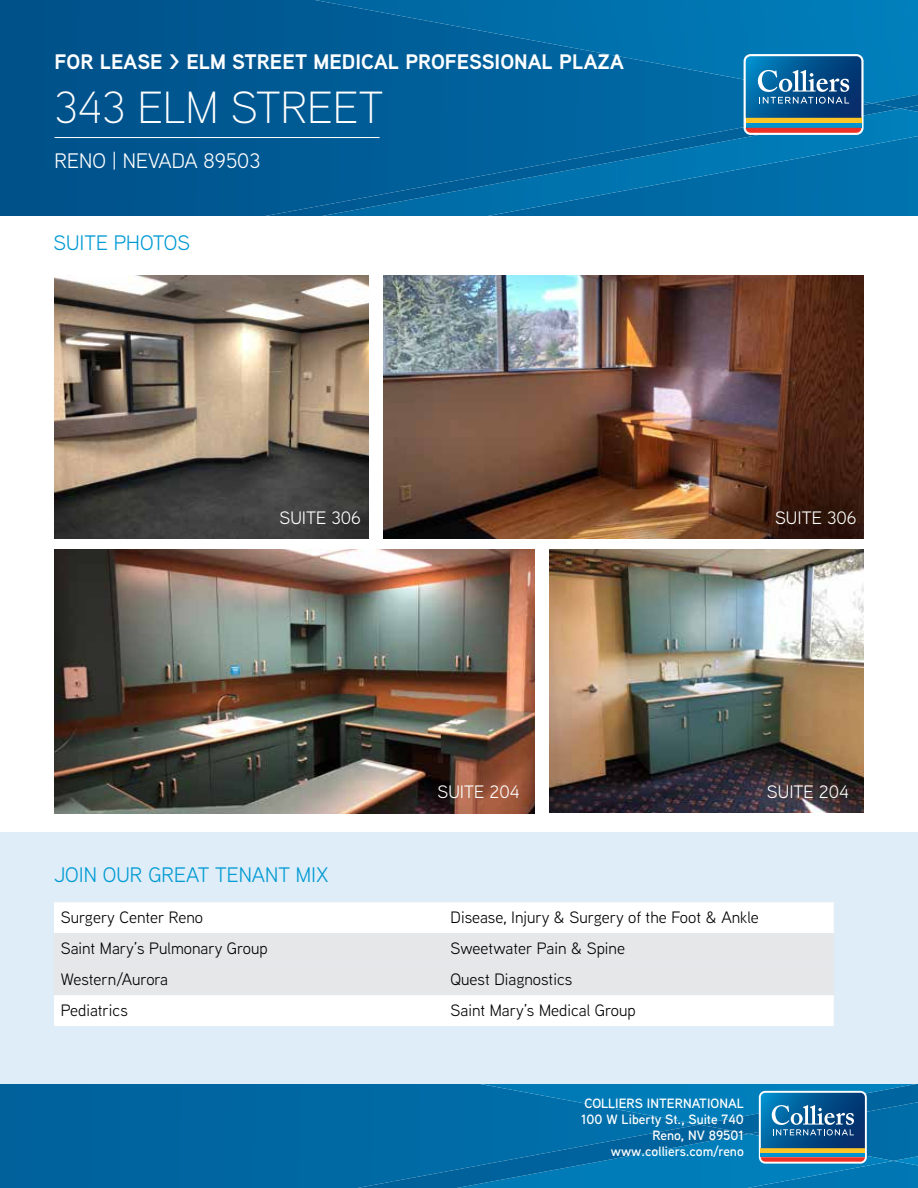
<style>
.page{position:relative;width:918px;height:1188px;background:#fff}
.page>*{position:absolute;margin:0;border:0;box-sizing:border-box;transform-origin:0 0}
.t1{font:300 45px "Aaux Next";color:#fff}
.t2{font:700 21px "Aaux Next";color:#fff}
.t3{font:21px "Aaux Next";color:#009ad4}
.t4{font:21px "Aaux Next";color:#fff}
.t5{font:18px "Aaux Next";color:#fff}
.t6{font:16.5px "Aaux Next";color:#000}
.t7{font:600 13.5px/16.2px "Aaux Next";color:#fff;text-align:right}
</style>
<div class="page">
<div style="left:0;top:1083px;width:272px;height:105px;background:#00649f"></div>
<div style="left:272px;top:1083px;width:646px;height:105px;background:#0069a4"></div>
<img style="left:893px;top:1164px;width:25px;height:1px">
<img style="left:459px;top:1083px;width:459px;height:42px">
<img style="left:749px;top:1164px;width:144px;height:24px">
<img style="left:357px;top:1181px;width:35px;height:7px">
<img style="left:392px;top:1125px;width:357px;height:63px">
<div style="left:0;top:832px;width:918px;height:251px;background:#deedf7"></div>
<svg style="left:699px;top:1084px;width:219px;height:80px;background:#2176a4"></svg>
<div style="left:54px;top:902px;width:780px;height:124px;background:#fff"></div>
<div style="left:54px;top:933px;width:780px;height:62px;background:#e6e7e8"></div>
<img style="left:54px;top:275px;width:314px;height:263px">
<img style="left:550px;top:549px;width:314px;height:264px">
<img style="left:383px;top:276px;width:481px;height:263px">
<img style="left:54px;top:550px;width:481px;height:263px">
<div style="left:0;top:0;width:314px;height:216px;background:#00558e"></div>
<div style="left:314px;top:0;width:52px;height:202px;background:#005c95"></div>
<div style="left:366px;top:54px;width:263px;height:162px;background:#00619c"></div>
<div style="left:629px;top:103px;width:289px;height:113px;background:#006fab"></div>
<img style="left:315px;top:0;width:603px;height:5px">
<img style="left:338px;top:4px;width:580px;height:50px">
<img style="left:602px;top:53px;width:316px;height:50px">
<img style="left:872px;top:95px;width:46px;height:14px">
<img style="left:616px;top:122px;width:211px;height:70px">
<img style="left:826px;top:109px;width:92px;height:44px">
<img style="left:354px;top:171px;width:211px;height:45px">
<img style="left:564px;top:165px;width:53px;height:37px">
<img style="left:343px;top:212px;width:13px;height:4px">
<img style="left:596px;top:136px;width:102px;height:29px">
<img style="left:697px;top:103px;width:204px;height:43px">
<img style="left:342px;top:183px;width:103px;height:29px">
<img style="left:444px;top:155px;width:153px;height:38px">
<img style="left:265px;top:202px;width:78px;height:14px">
<svg style="left:744px;top:54px;width:120px;height:81px;background:#477696"></svg>
<hr style="left:55px;top:137px;width:325px;height:1px;background:#fff">
<p class="t2" style="left:55px;top:47px;width:571px">FOR LEASE &gt; ELM STREET MEDICAL PROFESSIONAL PLAZA</p>
<h1 class="t1" style="left:55px;top:77px;width:330px">343 ELM STREET</h1>
<p class="t4" style="left:55px;top:146px;width:207px">RENO | NEVADA 89503</p>
<p class="t3" style="left:53px;top:229px;width:138px">SUITE PHOTOS</p>
<p class="t5" style="left:280px;top:506px;width:83px">SUITE 306</p>
<p class="t5" style="left:775px;top:506px;width:83px">SUITE 306</p>
<p class="t5" style="left:438px;top:780px;width:84px">SUITE 204</p>
<p class="t5" style="left:767px;top:780px;width:84px">SUITE 204</p>
<p class="t3" style="left:54px;top:861px;width:276px">JOIN OUR GREAT TENANT MIX</p>
<p class="t6" style="left:61px;top:907px;width:144px">Surgery Center Reno</p>
<p class="t6" style="left:451px;top:907px;width:310px">Disease, Injury &amp; Surgery of the Foot &amp; Ankle</p>
<p class="t6" style="left:61px;top:938px;width:208px">Saint Mary’s Pulmonary Group</p>
<p class="t6" style="left:451px;top:938px;width:176px">Sweetwater Pain &amp; Spine</p>
<p class="t6" style="left:61px;top:969px;width:109px">Western/Aurora</p>
<p class="t6" style="left:451px;top:969px;width:123px">Quest Diagnostics</p>
<p class="t6" style="left:61px;top:999px;width:69px">Pediatrics</p>
<p class="t6" style="left:451px;top:999px;width:187px">Saint Mary’s Medical Group</p>
<p class="t7" style="left:581px;top:1095px;width:164px">COLLIERS INTERNATIONAL<br>100 W Liberty St., Suite 740<br>Reno, NV 89501 www.colliers.com/reno</p>
</div>
